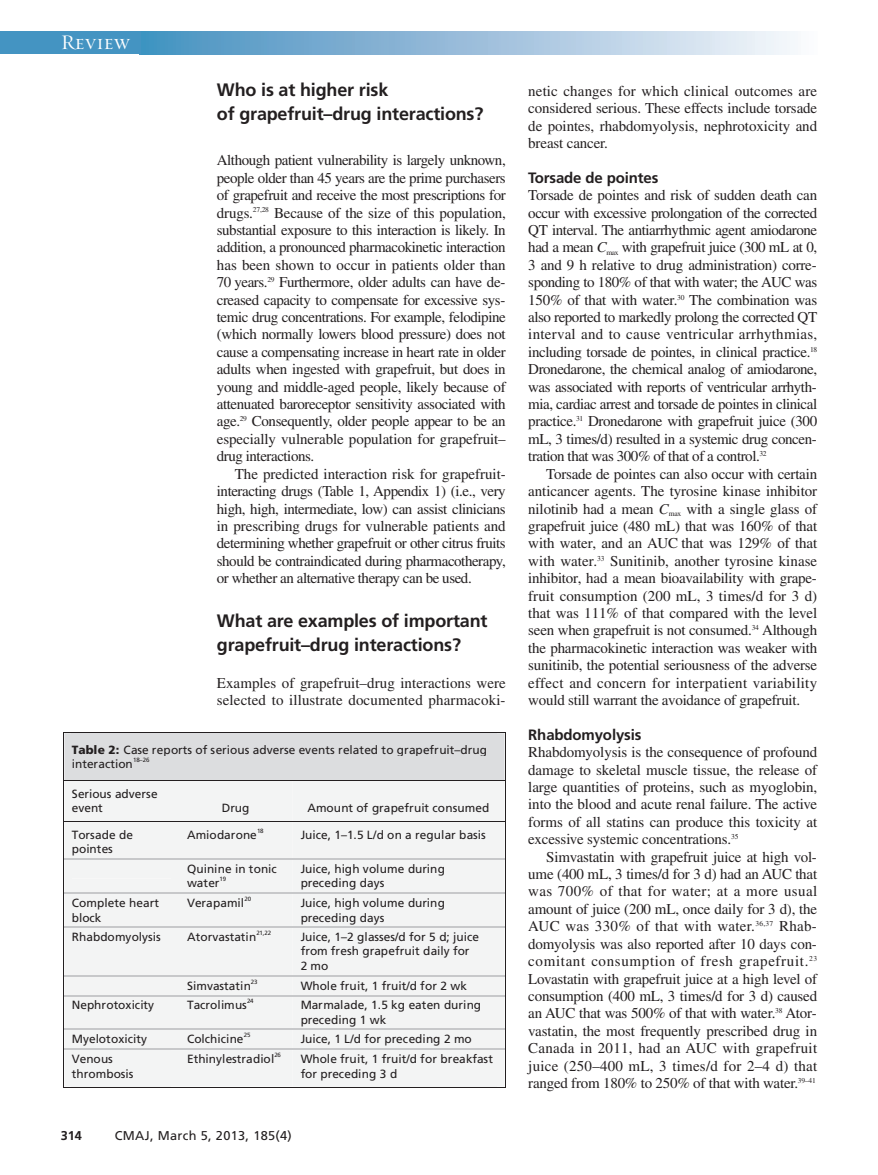
<style>
.page{position:relative;width:878px;height:1175px;background:#fff}
.page>*{position:absolute;margin:0;border:0;box-sizing:border-box;transform-origin:0 0}
.t1{font:21px "Requiem Display HTF Small Caps";letter-spacing:.005em;color:#fff}
.t2{font:700 18px/24px "Frutiger LT Std";letter-spacing:-.01em;color:#231f20}
.t3{font:15px/17.4px "Times LT Std";letter-spacing:-.01em;color:#231f20;text-align:justify}
.t4{font:15px/17.4px "Times LT Std";letter-spacing:.01em;color:#231f20}
.t5{font:700 15px "Frutiger LT Std";letter-spacing:-.01em;color:#231f20}
.t6{font:12.75px "Frutiger LT Std";letter-spacing:.025em;color:#231f20}
.t7{font:700 12.75px "Frutiger LT Std";color:#231f20}
.t8{font:11.85px/14.1px "Frutiger";color:#231f20}
.t9{font:6.15px "Frutiger";letter-spacing:-.025em;color:#231f20}
.s1{font-weight:900}
.s2{font-style:italic}
</style>
<div class="page">
<div style="left:0;top:32px;width:151px;height:22px;background:#4494c2"></div>
<div style="left:139px;top:32px;width:678px;height:22px;background:linear-gradient(to right,#438ebf,#f9f6fb)"></div>
<svg style="left:63px;top:732px;width:443px;height:355px"></svg>
<h1 class="t1" style="left:61px;top:30px;width:70px">Review</h1>
<p class="t2" style="left:217px;top:80px;width:268px">Who is at higher risk<br>of grapefruit–drug interactions?</p>
<p class="t3" style="left:217px;top:153px;width:290px">Although patient vulnerability is largely unknown, people older than 45 years are the prime purchasers of grapefruit and receive the most prescriptions for drugs.<sup>27,28</sup> Because of the size of this population, substantial exposure to this interaction is likely. In addition, a pronounced pharmacokinetic interaction has been shown to occur in patients older than 70 years.<sup>29</sup> Furthermore, older adults can have de&shy;creased capacity to compensate for excessive sys&shy;temic drug concentrations. For example, felodipine (which normally lowers blood pressure) does not cause a compensating increase in heart rate in older adults when ingested with grapefruit, but does in young and middle-aged people, likely because of attenuated baroreceptor sensitivity associated with age.<sup>29</sup> Consequently, older people appear to be an especially vulnerable population for grapefruit– drug interactions.</p>
<p class="t3" style="left:217px;top:466px;width:290px;text-indent:18px">The predicted interaction risk for grapefruit&shy;interacting drugs (Table 1, Appendix 1) (i.e., very high, high, intermediate, low) can assist clinicians in prescribing drugs for vulnerable patients and determining whether grapefruit or other citrus fruits should be contraindicated during pharmacotherapy, or whether an alternative therapy can be used.</p>
<p class="t2" style="left:217px;top:610px;width:272px">What are examples of important grapefruit–drug interactions?</p>
<p class="t4" style="left:217px;top:675px;width:290px">Examples of grapefruit–drug interactions were selected to illustrate documented pharmacoki-</p>
<p class="t8" style="left:72px;top:743px;width:416px"><span class="s1">Table 2:</span> Case reports of serious adverse events related to grapefruit–drug interaction</p>
<p class="t9" style="left:133px;top:757px;width:18px">18–26</p>
<p class="t8" style="left:72px;top:787px;width:87px">Serious adverse event</p>
<p class="t8" style="left:222px;top:801px;width:29px">Drug</p>
<p class="t8" style="left:307px;top:801px;width:183px">Amount of grapefruit consumed</p>
<p class="t8" style="left:72px;top:828px;width:62px">Torsade de pointes</p>
<p class="t8" style="left:187px;top:828px;width:71px">Amiodarone</p>
<p class="t9" style="left:257px;top:828px;width:8px">18</p>
<p class="t8" style="left:301px;top:828px;width:186px">Juice, 1–1.5 L/d on a regular basis</p>
<p class="t8" style="left:187px;top:862px;width:91px">Quinine in tonic water</p>
<p class="t8" style="left:301px;top:862px;width:146px">Juice, high volume during preceding days</p>
<p class="t9" style="left:219px;top:876px;width:8px">19</p>
<p class="t8" style="left:72px;top:896px;width:89px">Complete heart block</p>
<p class="t8" style="left:187px;top:897px;width:58px">Verapamil</p>
<p class="t9" style="left:244px;top:896px;width:8px">20</p>
<p class="t8" style="left:301px;top:896px;width:146px">Juice, high volume during preceding days</p>
<p class="t8" style="left:72px;top:931px;width:90px">Rhabdomyolysis</p>
<p class="t8" style="left:187px;top:931px;width:71px">Atorvastatin</p>
<p class="t9" style="left:256px;top:930px;width:16px">21,22</p>
<p class="t8" style="left:301px;top:931px;width:180px">Juice, 1–2 glasses/d for 5 d; juice from fresh grapefruit daily for<br>2 mo</p>
<p class="t8" style="left:187px;top:979px;width:65px">Simvastatin</p>
<p class="t9" style="left:251px;top:978px;width:8px">23</p>
<p class="t8" style="left:301px;top:979px;width:168px">Whole fruit, 1 fruit/d for 2 wk</p>
<p class="t8" style="left:72px;top:999px;width:84px">Nephrotoxicity</p>
<p class="t8" style="left:187px;top:999px;width:61px">Tacrolimus</p>
<p class="t9" style="left:247px;top:998px;width:8px">24</p>
<p class="t8" style="left:301px;top:999px;width:182px">Marmalade, 1.5 kg eaten during preceding 1 wk</p>
<p class="t8" style="left:72px;top:1033px;width:77px">Myelotoxicity</p>
<p class="t8" style="left:187px;top:1033px;width:58px">Colchicine</p>
<p class="t9" style="left:244px;top:1032px;width:8px">25</p>
<p class="t8" style="left:301px;top:1033px;width:173px">Juice, 1 L/d for preceding 2 mo</p>
<p class="t8" style="left:72px;top:1053px;width:63px">Venous thrombosis</p>
<p class="t8" style="left:187px;top:1053px;width:89px">Ethinylestradiol</p>
<p class="t9" style="left:274px;top:1052px;width:8px">26</p>
<p class="t8" style="left:301px;top:1053px;width:194px">Whole fruit, 1 fruit/d for breakfast for preceding 3 d</p>
<p class="t7" style="left:61px;top:1130px;width:23px">314</p>
<p class="t6" style="left:115px;top:1130px;width:178px">CMAJ, March 5, 2013, 185(4)</p>
<p class="t3" style="left:528px;top:84px;width:290px">netic changes for which clinical outcomes are considered serious. These effects include torsade de pointes, rhabdomyolysis, nephrotoxicity and breast cancer.</p>
<p class="t5" style="left:528px;top:171px;width:131px">Torsade de pointes</p>
<p class="t3" style="left:528px;top:188px;width:290px">Torsade de pointes and risk of sudden death can occur with excessive prolongation of the corrected QT interval. The antiarrhythmic agent amiodarone had a mean <span class="s2">C</span><sub>max</sub> with grapefruit juice (300 mL at 0, 3 and 9 h relative to drug administration) corre&shy;sponding to 180% of that with water; the AUC was 150% of that with water.<sup>30</sup> The combination was also reported to markedly prolong the corrected QT interval and to cause ventricular arrhythmias, including torsade de pointes, in clinical practice.<sup>18<br></sup>Dronedarone, the chemical analog of amiodarone, was associated with reports of ventricular arrhyth&shy;mia, cardiac arrest and torsade de pointes in clinical practice.<sup>31</sup> Dronedarone with grapefruit juice (300 mL, 3 times/d) resulted in a systemic drug concen&shy;tration that was 300% of that of a control.<sup>32</sup></p>
<p class="t3" style="left:528px;top:466px;width:290px;text-indent:18px">Torsade de pointes can also occur with certain anticancer agents. The tyrosine kinase inhibitor nilotinib had a mean <span class="s2">C</span><sub>max</sub> with a single glass of grapefruit juice (480 mL) that was 160% of that with water, and an AUC that was 129% of that with water.<sup>33</sup> Sunitinib, another tyrosine kinase inhibitor, had a mean bioavailability with grape&shy;fruit consumption (200 mL, 3 times/d for 3 d) that was 111% of that compared with the level seen when grapefruit is not consumed.<sup>34</sup> Although the pharmacokinetic interaction was weaker with sunitinib, the potential seriousness of the adverse effect and concern for interpatient variability would still warrant the avoidance of grapefruit.</p>
<p class="t5" style="left:528px;top:728px;width:115px">Rhabdomyolysis</p>
<p class="t3" style="left:528px;top:745px;width:290px">Rhabdomyolysis is the consequence of profound damage to skeletal muscle tissue, the release of large quantities of proteins, such as myoglobin, into the blood and acute renal failure. The active forms of all statins can produce this toxicity at excessive systemic concentrations.<sup>35</sup></p>
<p class="t3" style="left:528px;top:849px;width:290px;text-indent:18px">Simvastatin with grapefruit juice at high vol&shy;ume (400 mL, 3 times/d for 3 d) had an AUC that was 700% of that for water; at a more usual amount of juice (200 mL, once daily for 3 d), the AUC was 330% of that with water.<sup>36,37</sup> Rhab&shy;domyolysis was also reported after 10 days con&shy;comitant consumption of fresh grapefruit.<sup>23<br></sup>Lovastatin with grapefruit juice at a high level of consumption (400 mL, 3 times/d for 3 d) caused an AUC that was 500% of that with water.<sup>38</sup> Ator&shy;vastatin, the most frequently prescribed drug in Canada in 2011, had an AUC with grapefruit juice (250–400 mL, 3 times/d for 2–4 d) that ranged from 180% to 250% of that with water.<sup>39–41</sup></p>
</div>
